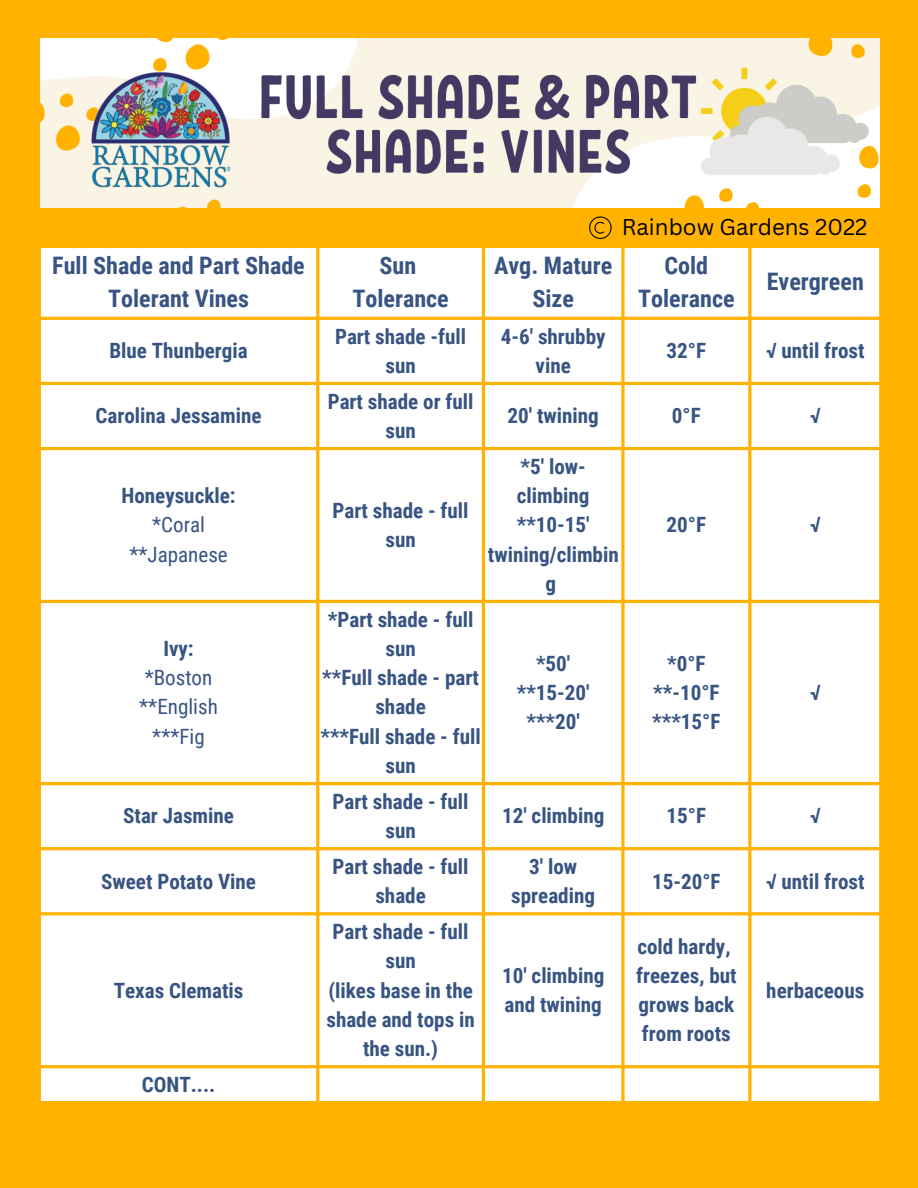
<style>
.page{position:relative;width:918px;height:1188px;background:#ffb300}
.page>*{position:absolute;margin:0;border:0;box-sizing:border-box;transform-origin:0 0}
.t1{font:700 24.15px/32.7px "Roboto Condensed";color:#385482;text-align:center}
.t2{font:22.2px "Canva Sans";color:#000}
.t3{font:700 21.15px/29.2px "Roboto Condensed";color:#385482;text-align:center}
.t4{font:21.15px/29.2px "Roboto Condensed";color:#385482;text-align:center}
</style>
<div class="page">
<div style="left:41px;top:248px;width:838px;height:853px;background:#fff"></div>
<img style="left:41px;top:38px;width:838px;height:169px">
<svg style="left:589px;top:216px;width:23px;height:23px"></svg>
<p class="t2" style="left:622px;top:212px;width:247px">Rainbow Gardens 2022</p>
<p class="t1" style="left:52px;top:249px;width:254px">Full Shade and Part Shade<br>Tolerant Vines</p>
<p class="t1" style="left:352px;top:249px;width:98px">Sun<br>Tolerance</p>
<p class="t1" style="left:494px;top:249px;width:120px">Avg. Mature<br>Size</p>
<p class="t1" style="left:638px;top:249px;width:98px">Cold<br>Tolerance</p>
<p class="t1" style="left:767px;top:265px;width:99px">Evergreen</p>
<p class="t3" style="left:109px;top:336px;width:140px">Blue Thunbergia</p>
<p class="t3" style="left:96px;top:401px;width:168px">Carolina Jessamine</p>
<p class="t3" style="left:121px;top:481px;width:116px">Honeysuckle:</p>
<p class="t4" style="left:129px;top:510px;width:100px">*Coral **Japanese</p>
<p class="t3" style="left:163px;top:634px;width:32px">Ivy:</p>
<p class="t4" style="left:139px;top:663px;width:80px">*Boston **English ***Fig</p>
<p class="t3" style="left:123px;top:802px;width:112px">Star Jasmine</p>
<p class="t3" style="left:101px;top:867px;width:156px">Sweet Potato Vine</p>
<p class="t3" style="left:114px;top:976px;width:131px">Texas Clematis</p>
<p class="t3" style="left:142px;top:1070px;width:75px">CONT....</p>
<p class="t3" style="left:335px;top:322px;width:133px">Part shade -full sun</p>
<p class="t3" style="left:501px;top:322px;width:106px">4-6' shrubby vine</p>
<p class="t3" style="left:667px;top:336px;width:41px">32°F</p>
<p class="t3" style="left:766px;top:336px;width:100px">√ until frost</p>
<p class="t3" style="left:328px;top:387px;width:147px">Part shade or full sun</p>
<p class="t3" style="left:333px;top:496px;width:137px">Part shade - full sun</p>
<p class="t3" style="left:320px;top:605px;width:162px">*Part shade - full sun<br>**Full shade - part shade<br>***Full shade - full sun</p>
<p class="t3" style="left:333px;top:787px;width:137px">Part shade - full sun</p>
<p class="t3" style="left:508px;top:401px;width:93px">20' twining</p>
<p class="t3" style="left:672px;top:401px;width:30px">0°F</p>
<p class="t3" style="left:810px;top:401px;width:12px">√</p>
<p class="t3" style="left:488px;top:452px;width:132px">*5' low&shy;climbing **10-15' twining/climbin g</p>
<p class="t3" style="left:667px;top:510px;width:41px">20°F</p>
<p class="t3" style="left:810px;top:510px;width:12px">√</p>
<p class="t3" style="left:517px;top:649px;width:74px">*50' **15-20' ***20'</p>
<p class="t3" style="left:652px;top:649px;width:70px">*0°F **-10°F ***15°F</p>
<p class="t3" style="left:810px;top:678px;width:12px">√</p>
<p class="t3" style="left:502px;top:802px;width:104px">12' climbing</p>
<p class="t3" style="left:667px;top:802px;width:41px">15°F</p>
<p class="t3" style="left:810px;top:802px;width:12px">√</p>
<p class="t3" style="left:333px;top:852px;width:137px">Part shade - full shade</p>
<p class="t3" style="left:511px;top:852px;width:85px">3' low spreading</p>
<p class="t3" style="left:326px;top:917px;width:150px">Part shade - full sun<br>(likes base in the shade and tops in the sun.)</p>
<p class="t3" style="left:502px;top:961px;width:104px;text-align:left">10' climbing and twining</p>
<p class="t3" style="left:652px;top:867px;width:70px">15-20°F</p>
<p class="t3" style="left:766px;top:867px;width:100px">√ until frost</p>
<p class="t3" style="left:636px;top:932px;width:102px;text-align:left">cold hardy, freezes, but grows back from roots</p>
<p class="t3" style="left:766px;top:976px;width:100px">herbaceous</p>
</div>
